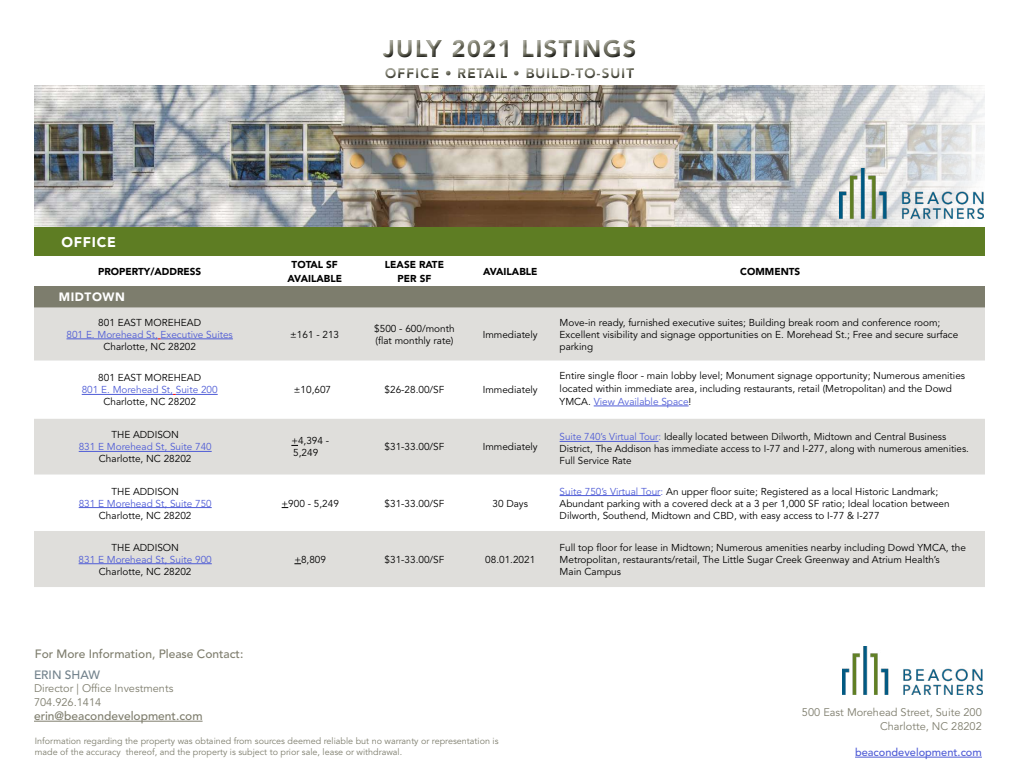
<style>
.page{position:relative;width:1024px;height:768px;background:#fff}
.page>*{position:absolute;margin:0;border:0;box-sizing:border-box;transform-origin:0 0}
.t1{font:900 24px "Avenir LT Std";letter-spacing:.05em;color:#7d7d6d}
.t2{font:900 14px "Avenir LT Std";letter-spacing:.05em;color:#7d7d6d}
.t3{font:900 14px "Avenir LT Std";letter-spacing:.05em;color:#fff}
.t4{font:500 12px "Avenir LT Std";color:#7e7d6d}
.t5{font:500 12px "Avenir LT Std";color:#72828c}
.t6{font:900 12px "Avenir LT Std";letter-spacing:.05em;color:#fff}
.t7{font:11px/13.2px "Avenir LT Std";color:#7e7d6d;text-align:right}
.t8{font:500 11px "Avenir LT Std";color:#4f5cd6}
.t9{font:10px/12px "Avenir LT Std";color:#000}
.t10{font:10px "Avenir LT Std";color:#4f5cd6}
.t11{font:900 10px/14px "Avenir LT Std";color:#000;text-align:center}
.t12{font:9px/10.8px "Avenir LT Std";color:#7d7d6d}
.s1{color:#4f5cd6}
</style>
<div class="page">
<img style="left:34px;top:86px;width:951px;height:141px">
<div style="left:377px;top:35px;width:266px;height:50px;background:#000;opacity:.75"></div>
<div style="left:34px;top:227px;width:951px;height:29px;background:#5e7d23"></div>
<div style="left:34px;top:286px;width:951px;height:21px;background:#7d7d6d"></div>
<div style="left:34px;top:307px;width:951px;height:280px;background:#dfdedb"></div>
<svg style="left:34px;top:361px;width:951px;height:170px"></svg>
<hr style="left:67px;top:339px;width:91px;height:1px;background:#4f5cd6">
<hr style="left:161px;top:339px;width:72px;height:1px;background:#4f5cd6">
<hr style="left:82px;top:394px;width:91px;height:1px;background:#4f5cd6">
<hr style="left:176px;top:394px;width:42px;height:1px;background:#4f5cd6">
<hr style="left:594px;top:406px;width:95px;height:1px;background:#4f5cd6">
<hr style="left:79px;top:451px;width:133px;height:1px;background:#4f5cd6">
<hr style="left:560px;top:441px;width:99px;height:1px;background:#4f5cd6">
<hr style="left:79px;top:507px;width:133px;height:1px;background:#4f5cd6">
<hr style="left:560px;top:495px;width:101px;height:1px;background:#4f5cd6">
<hr style="left:79px;top:563px;width:133px;height:1px;background:#4f5cd6">
<img style="left:843px;top:646px;width:139px;height:49px">
<hr style="left:855px;top:757px;width:127px;height:1px;background:#4f5cd6">
<hr style="left:34px;top:721px;width:169px;height:1px;background:#7e7d6d">
<img style="left:839px;top:168px;width:145px;height:51px">
<h1 class="t1" style="left:383px;top:34px;width:255px">JULY 2021 LISTINGS</h1>
<h2 class="t2" style="left:385px;top:64px;width:251px">OFFICE • RETAIL • BUILD-TO-SUIT</h2>
<h2 class="t3" style="left:62px;top:233px;width:56px">OFFICE</h2>
<p class="t11" style="left:98px;top:264px;width:105px">PROPERTY/ADDRESS</p>
<p class="t11" style="left:288px;top:257px;width:56px">TOTAL SF<br>AVAILABLE</p>
<p class="t11" style="left:385px;top:257px;width:61px">LEASE RATE<br>PER SF</p>
<p class="t11" style="left:483px;top:264px;width:56px">AVAILABLE</p>
<p class="t11" style="left:740px;top:264px;width:61px">COMMENTS</p>
<p class="t6" style="left:59px;top:290px;width:68px">MIDTOWN</p>
<p class="t9" style="left:98px;top:317px;width:104px">801 EAST MOREHEAD</p>
<p class="t10" style="left:67px;top:329px;width:168px">801 E. Morehead St, Executive Suites</p>
<p class="t9" style="left:103px;top:341px;width:94px">Charlotte, NC 28202</p>
<p class="t9" style="left:560px;top:317px;width:400px">Move-in ready, furnished executive suites; Building break room and conference room;<br>Excellent visibility and signage opportunities on E. Morehead St.; Free and secure surface parking</p>
<p class="t9" style="left:290px;top:329px;width:50px">±161 - 213</p>
<p class="t9" style="left:374px;top:323px;width:82px">$500 - 600/month (flat monthly rate)</p>
<p class="t9" style="left:483px;top:329px;width:57px">Immediately</p>
<p class="t9" style="left:98px;top:372px;width:104px">801 EAST MOREHEAD</p>
<p class="t10" style="left:82px;top:384px;width:137px">801 E. Morehead St, Suite 200</p>
<p class="t9" style="left:103px;top:396px;width:94px">Charlotte, NC 28202</p>
<p class="t9" style="left:294px;top:384px;width:39px">±10,607</p>
<p class="t9" style="left:385px;top:384px;width:61px">$26-28.00/SF</p>
<p class="t9" style="left:483px;top:384px;width:57px">Immediately</p>
<p class="t9" style="left:560px;top:369px;width:407px;line-height:13px">Entire single floor - main lobby level; Monument signage opportunity; Numerous amenities located within immediate area, including restaurants, retail (Metropolitan) and the Dowd<br>YMCA. <span class="s1">View Available Space</span>!</p>
<p class="t9" style="left:111px;top:429px;width:69px">THE ADDISON</p>
<p class="t10" style="left:79px;top:441px;width:134px">831 E Morehead St, Suite 740</p>
<p class="t9" style="left:99px;top:453px;width:94px">Charlotte, NC 28202</p>
<p class="t9" style="left:291px;top:435px;width:39px">+4,394 -<br>5,249</p>
<p class="t9" style="left:385px;top:441px;width:61px">$31-33.00/SF</p>
<p class="t9" style="left:483px;top:441px;width:57px">Immediately</p>
<p class="t9" style="left:560px;top:431px;width:411px"><span class="s1">Suite 740’s Virtual Tour:</span> Ideally located between Dilworth, Midtown and Central Business<br>District, The Addison has immediate access to I-77 and I-277, along with numerous amenities.<br>Full Service Rate</p>
<p class="t9" style="left:111px;top:485px;width:69px">THE ADDISON</p>
<p class="t10" style="left:79px;top:497px;width:134px">831 E Morehead St, Suite 750</p>
<p class="t9" style="left:99px;top:509px;width:94px">Charlotte, NC 28202</p>
<p class="t9" style="left:282px;top:497px;width:59px">+900 - 5,249</p>
<p class="t9" style="left:385px;top:497px;width:61px">$31-33.00/SF</p>
<p class="t9" style="left:492px;top:497px;width:37px">30 Days</p>
<p class="t9" style="left:560px;top:485px;width:392px"><span class="s1">Suite 750’s Virtual Tour:</span> An upper floor suite; Registered as a local Historic Landmark;<br>Abundant parking with a covered deck at a 3 per 1,000 SF ratio; Ideal location between<br>Dilworth, Southend, Midtown and CBD, with easy access to I-77 &amp; I-277</p>
<p class="t9" style="left:111px;top:542px;width:69px">THE ADDISON</p>
<p class="t10" style="left:79px;top:554px;width:135px">831 E Morehead St, Suite 900</p>
<p class="t9" style="left:99px;top:566px;width:94px">Charlotte, NC 28202</p>
<p class="t9" style="left:294px;top:554px;width:33px">+8,809</p>
<p class="t9" style="left:385px;top:554px;width:61px">$31-33.00/SF</p>
<p class="t9" style="left:485px;top:554px;width:52px">08.01.2021</p>
<p class="t9" style="left:560px;top:542px;width:408px">Full top floor for lease in Midtown; Numerous amenities nearby including Dowd YMCA, the<br>Metropolitan, restaurants/retail, The Little Sugar Creek Greenway and Atrium Health’s<br>Main Campus</p>
<p class="t4" style="left:35px;top:646px;width:210px">For More Information, Please Contact:</p>
<p class="t5" style="left:34px;top:668px;width:68px">ERIN SHAW</p>
<p class="t7" style="left:34px;top:682px;width:141px;text-align:left">Director | Office Investments<br>704.926.1414</p>
<p class="t4" style="left:34px;top:709px;width:170px">erin@beacondevelopment.com</p>
<p class="t12" style="left:35px;top:736px;width:465px">Information regarding the property was obtained from sources deemed reliable but no warranty or representation is made of the accuracy thereof, and the property is subject to prior sale, lease or withdrawal.</p>
<p class="t7" style="left:802px;top:706px;width:181px">500 East Morehead Street, Suite 200<br>Charlotte, NC 28202</p>
<p class="t8" style="left:855px;top:746px;width:128px">beacondevelopment.com</p>
</div>
